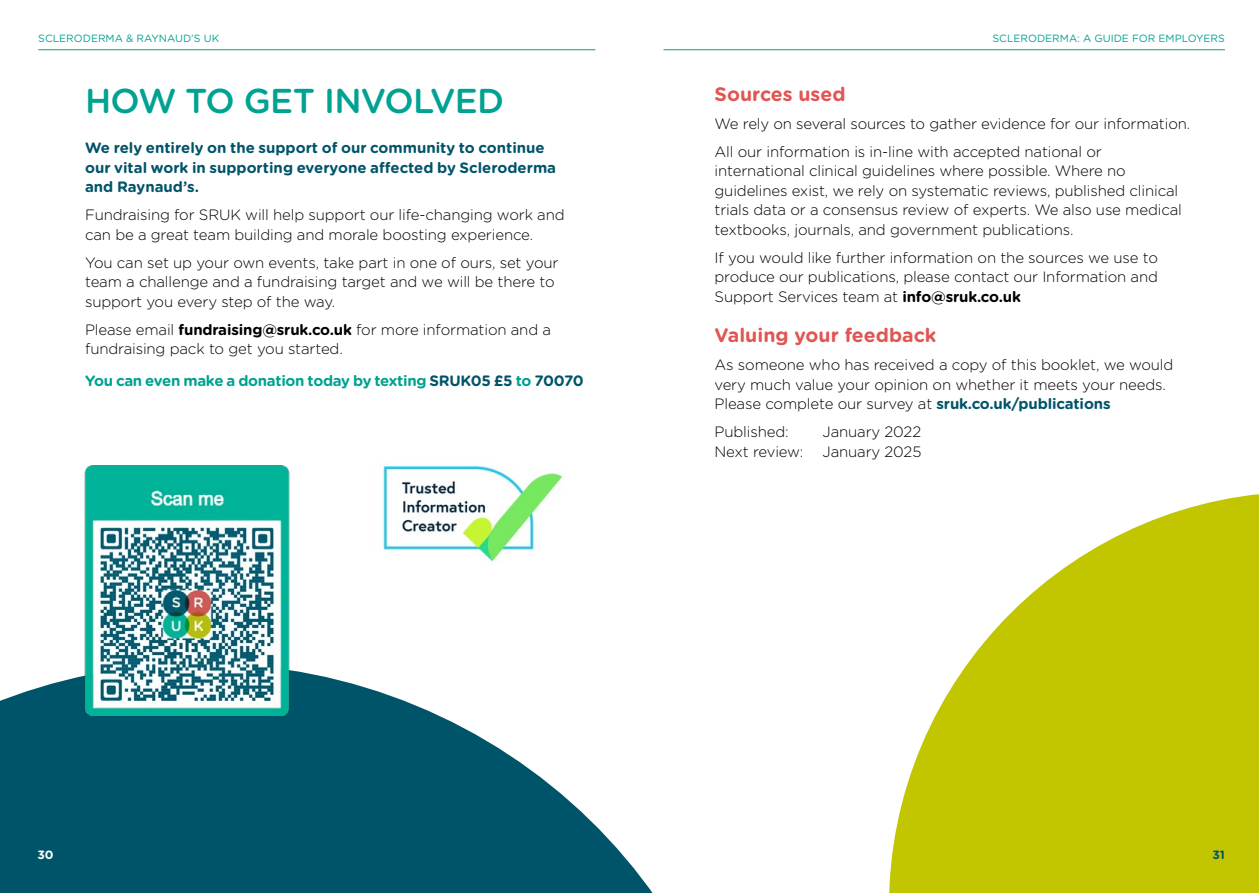
<style>
.page{position:relative;width:1259px;height:893px;background:#fff}
.page>*{position:absolute;margin:0;border:0;box-sizing:border-box;transform-origin:0 0}
.t1{font:500 34.5px "Gotham Rounded";letter-spacing:-.02em;color:#00a291}
.t2{font:700 19.5px "Gotham Rounded";color:#e15553}
.t3{font:300 15px/19.5px "Gotham Rounded";letter-spacing:-.01em;color:#000}
.t4{font:700 15px/19.5px "Gotham Rounded";color:#005469}
.t5{font:700 15px "Gotham Rounded";letter-spacing:-.02em;color:#00a291}
.t6{font:700 12px "Gotham Rounded";color:#005469}
.t7{font:700 12px "Gotham Rounded";color:#fff}
.t8{font:10.5px "Gotham Rounded";color:#00a291}
.s1{font-weight:700}
.s2{color:#005469}
.s3{font-weight:700;color:#005469}
</style>
<div class="page">
<svg style="left:0;top:671px;width:653px;height:222px;fill:#005469"></svg>
<svg style="left:889px;top:494px;width:370px;height:399px;fill:#c1c600"></svg>
<img style="left:383px;top:465px;width:180px;height:97px">
<img style="left:79px;top:465px;width:216px;height:251px">
<hr style="left:663px;top:49px;width:562px;height:1px;background:#00a291">
<hr style="left:38px;top:49px;width:557px;height:1px;background:#00a291">
<p class="t8" style="left:38px;top:31px;width:182px">SCLERODERMA &amp; RAYNAUD’S UK</p>
<p class="t8" style="left:992px;top:31px;width:234px">SCLERODERMA: A GUIDE FOR EMPLOYERS</p>
<h1 class="t1" style="left:85px;top:76px;width:420px">HOW TO GET INVOLVED</h1>
<p class="t4" style="left:85px;top:138px;width:472px">We rely entirely on the support of our community to continue our vital work in supporting everyone affected by Scleroderma and Raynaud’s.</p>
<p class="t3" style="left:85px;top:205px;width:481px">Fundraising for SRUK will help support our life-changing work and can be a great team building and morale boosting experience.</p>
<p class="t3" style="left:85px;top:252px;width:475px">You can set up your own events, take part in one of ours, set your team a challenge and a fundraising target and we will be there to support you every step of the way.</p>
<p class="t3" style="left:85px;top:319px;width:467px">Please email <span class="s1">fundraising@sruk.co.uk</span> for more information and a fundraising pack to get you started.</p>
<p class="t5" style="left:85px;top:370px;width:500px">You can even make a donation today by texting <span class="s2">SRUK05 £5</span> to <span class="s2">70070</span></p>
<h2 class="t2" style="left:714px;top:79px;width:132px">Sources used</h2>
<p class="t3" style="left:714px;top:109px;width:477px;line-height:28px">We rely on several sources to gather evidence for our information.<br>All our information is in-line with accepted national or</p>
<p class="t3" style="left:714px;top:160px;width:469px">international clinical guidelines where possible. Where no guidelines exist, we rely on systematic reviews, published clinical trials data or a consensus review of experts. We also use medical textbooks, journals, and government publications.</p>
<p class="t3" style="left:714px;top:247px;width:445px;text-align:justify">If you would like further information on the sources we use to produce our publications, please contact our Information and Support Services team at <span class="s1">info@sruk.co.uk</span></p>
<h2 class="t2" style="left:714px;top:321px;width:223px">Valuing your feedback</h2>
<p class="t3" style="left:714px;top:354px;width:460px">As someone who has received a copy of this booklet, we would very much value your opinion on whether it meets your needs.<br>Please complete our survey at <span class="s3">sruk.co.uk/publications</span></p>
<p class="t3" style="left:714px;top:421px;width:76px">Published:</p>
<p class="t3" style="left:822px;top:421px;width:100px">January 2022</p>
<p class="t3" style="left:714px;top:441px;width:90px">Next review:</p>
<p class="t3" style="left:822px;top:441px;width:100px">January 2025</p>
<p class="t7" style="left:38px;top:846px;width:18px">30</p>
<p class="t6" style="left:1212px;top:846px;width:14px">31</p>
</div>
